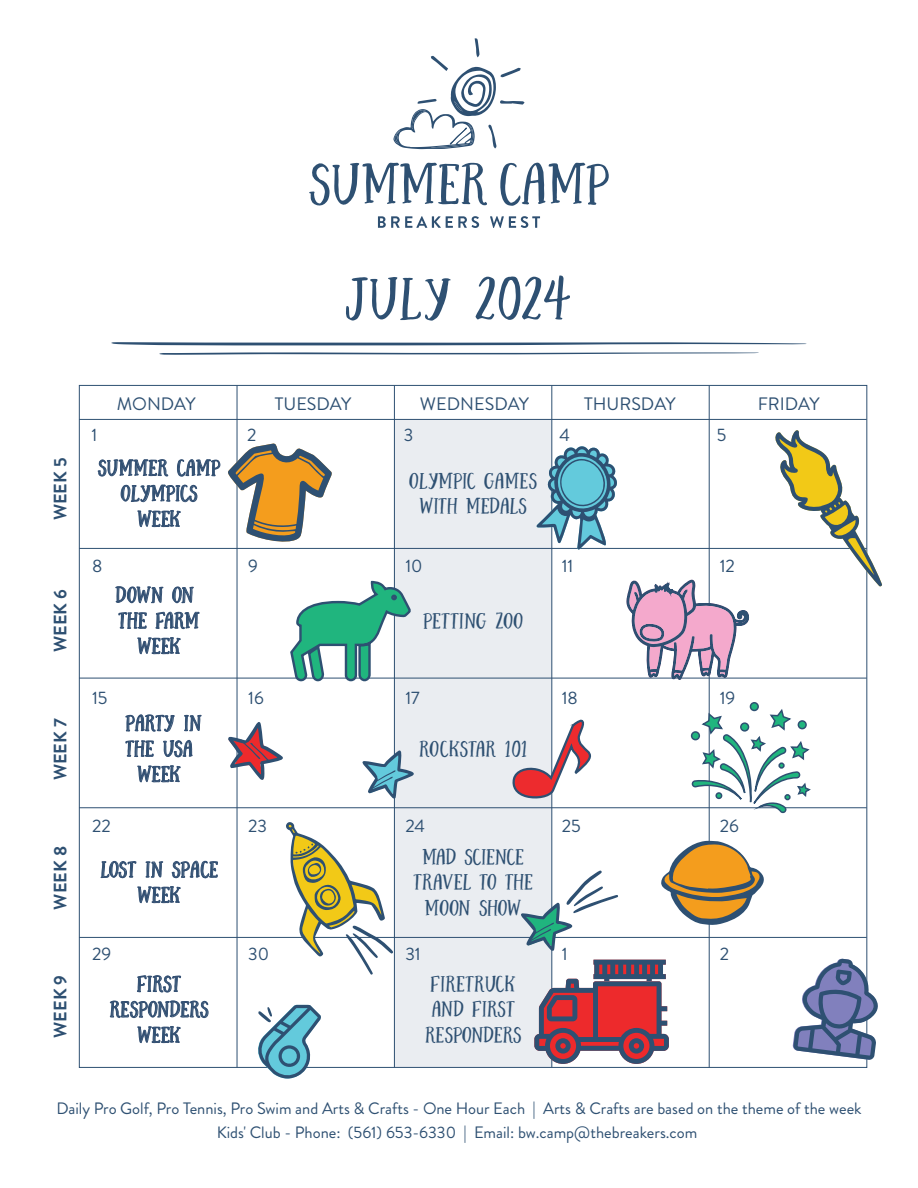
<style>
.page{position:relative;width:918px;height:1188px;background:#fff}
.page>*{position:absolute;margin:0;border:0;box-sizing:border-box;transform-origin:0 0}
.t1{font:67.5px "Angie Makes Funfetti";color:#2e5072}
.t2{font:25.5px/25.5px "Angie Makes Funfetti";letter-spacing:.01em;color:#2e5072;text-align:center}
.t3{font:18px "Brandon Grotesque";color:#2e5072}
.t4{font:700 18px "Brandon Grotesque";color:#2e5072}
.t5{font:16.5px/24px "Brandon Grotesque";color:#2e5072;text-align:center}
</style>
<div class="page">
<div style="left:394px;top:419px;width:158px;height:648px;background:#eaedf1"></div>
<hr style="left:79px;top:548px;width:788px;height:1px;background:#2e5072">
<hr style="left:79px;top:678px;width:788px;height:1px;background:#2e5072">
<hr style="left:79px;top:807px;width:788px;height:1px;background:#2e5072">
<hr style="left:79px;top:937px;width:788px;height:1px;background:#2e5072">
<hr style="left:237px;top:385px;width:1px;height:682px;background:#2e5072">
<hr style="left:394px;top:385px;width:1px;height:682px;background:#2e5072">
<hr style="left:551px;top:385px;width:1px;height:682px;background:#2e5072">
<hr style="left:709px;top:385px;width:1px;height:682px;background:#2e5072">
<hr style="left:79px;top:419px;width:788px;height:1px;background:#2e5072">
<svg style="left:309px;top:162px;width:178px;height:44px"></svg>
<svg style="left:500px;top:163px;width:109px;height:43px"></svg>
<svg style="left:393px;top:38px;width:132px;height:111px"></svg>
<svg style="left:378px;top:216px;width:101px;height:12px"></svg>
<svg style="left:490px;top:216px;width:50px;height:12px"></svg>
<svg style="left:111px;top:342px;width:696px;height:3px;background:#6c839b"></svg>
<svg style="left:159px;top:352px;width:600px;height:3px;background:#9aaabb"></svg>
<svg style="left:97px;top:459px;width:124px;height:90px"></svg>
<svg style="left:115px;top:586px;width:87px;height:197px"></svg>
<svg style="left:100px;top:860px;width:118px;height:44px"></svg>
<svg style="left:110px;top:975px;width:99px;height:69px"></svg>
<svg style="left:512px;top:720px;width:79px;height:81px"></svg>
<svg style="left:228px;top:721px;width:55px;height:60px"></svg>
<svg style="left:289px;top:582px;width:124px;height:101px"></svg>
<svg style="left:362px;top:750px;width:52px;height:49px"></svg>
<svg style="left:285px;top:822px;width:108px;height:153px"></svg>
<svg style="left:520px;top:870px;width:98px;height:81px"></svg>
<svg style="left:536px;top:445px;width:82px;height:105px"></svg>
<svg style="left:769px;top:429px;width:113px;height:158px"></svg>
<svg style="left:228px;top:442px;width:104px;height:103px"></svg>
<div style="left:750px;top:703px;width:8px;height:7px;background:#20b57e;border-radius:50%"></div>
<svg style="left:661px;top:707px;width:152px;height:222px"></svg>
<div style="left:740px;top:722px;width:9px;height:10px;border:2px solid #2e5072;border-radius:50%"></div>
<div style="left:715px;top:792px;width:7px;height:7px;border:2px solid #2e5072;border-radius:50%"></div>
<div style="left:691px;top:731px;width:9px;height:9px;border:2px solid #2e5072;border-radius:50%"></div>
<div style="left:750px;top:702px;width:9px;height:9px;border:2px solid #2e5072;border-radius:50%"></div>
<div style="left:798px;top:720px;width:9px;height:9px;border:2px solid #2e5072;border-radius:50%"></div>
<div style="left:784px;top:794px;width:7px;height:6px;border:2px solid #2e5072;border-radius:50%"></div>
<div style="left:778px;top:762px;width:7px;height:7px;border:2px solid #2e5072;border-radius:50%"></div>
<svg style="left:626px;top:444px;width:125px;height:252px"></svg>
<svg style="left:534px;top:960px;width:135px;height:104px"></svg>
<svg style="left:792px;top:959px;width:86px;height:101px"></svg>
<svg style="left:257px;top:1005px;width:64px;height:74px"></svg>
<h1 class="t1" style="left:347px;top:267px;width:227px">JULY 2024</h1>
<p class="t3" style="left:117px;top:392px;width:80px">MONDAY</p>
<p class="t3" style="left:275px;top:392px;width:78px">TUESDAY</p>
<p class="t3" style="left:420px;top:392px;width:111px">WEDNESDAY</p>
<p class="t3" style="left:584px;top:392px;width:93px">THURSDAY</p>
<p class="t3" style="left:758px;top:392px;width:63px">FRIDAY</p>
<p class="t4" style="left:48px;top:520px;width:64px;rotate:-90deg">WEEK 5</p>
<p class="t4" style="left:48px;top:652px;width:64px;rotate:-90deg">WEEK 6</p>
<p class="t4" style="left:48px;top:780px;width:63px;rotate:-90deg">WEEK 7</p>
<p class="t4" style="left:48px;top:910px;width:65px;rotate:-90deg">WEEK 8</p>
<p class="t4" style="left:48px;top:1038px;width:64px;rotate:-90deg">WEEK 9</p>
<p class="t3" style="left:92px;top:422px;width:7px">1</p>
<p class="t3" style="left:247px;top:422px;width:11px">2</p>
<p class="t3" style="left:404px;top:422px;width:11px">3</p>
<p class="t3" style="left:560px;top:422px;width:12px">4</p>
<p class="t3" style="left:717px;top:422px;width:11px">5</p>
<p class="t2" style="left:98px;top:455px;width:123px">SUMMER CAMP<br>OLYMPICS<br>WEEK</p>
<p class="t2" style="left:410px;top:467px;width:129px">OLYMPIC GAMES<br>WITH MEDALS</p>
<p class="t3" style="left:92px;top:554px;width:12px">8</p>
<p class="t3" style="left:248px;top:554px;width:11px">9</p>
<p class="t3" style="left:405px;top:554px;width:19px">10</p>
<p class="t3" style="left:562px;top:554px;width:13px">11</p>
<p class="t3" style="left:720px;top:554px;width:17px">12</p>
<p class="t2" style="left:116px;top:582px;width:85px">DOWN ON<br>THE FARM<br>WEEK</p>
<p class="t2" style="left:424px;top:607px;width:101px">PETTING ZOO</p>
<p class="t3" style="left:92px;top:686px;width:17px">15</p>
<p class="t3" style="left:248px;top:686px;width:17px">16</p>
<p class="t3" style="left:405px;top:686px;width:16px">17</p>
<p class="t3" style="left:562px;top:686px;width:18px">18</p>
<p class="t3" style="left:720px;top:686px;width:17px">19</p>
<p class="t2" style="left:126px;top:710px;width:77px">PARTY IN<br>THE USA<br>WEEK</p>
<p class="t2" style="left:419px;top:735px;width:110px">ROCKSTAR 101</p>
<p class="t3" style="left:92px;top:814px;width:20px">22</p>
<p class="t3" style="left:248px;top:814px;width:20px">23</p>
<p class="t3" style="left:405px;top:814px;width:21px">24</p>
<p class="t3" style="left:562px;top:814px;width:20px">25</p>
<p class="t3" style="left:720px;top:814px;width:21px">26</p>
<p class="t2" style="left:101px;top:856px;width:119px">LOST IN SPACE<br>WEEK</p>
<p class="t2" style="left:414px;top:843px;width:121px">MAD SCIENCE<br>TRAVEL TO THE<br>MOON SHOW</p>
<p class="t3" style="left:92px;top:941px;width:21px">29</p>
<p class="t3" style="left:248px;top:941px;width:22px">30</p>
<p class="t3" style="left:405px;top:941px;width:17px">31</p>
<p class="t3" style="left:562px;top:941px;width:7px">1</p>
<p class="t3" style="left:720px;top:941px;width:11px">2</p>
<p class="t2" style="left:110px;top:971px;width:100px">FIRST<br>RESPONDERS<br>WEEK</p>
<p class="t2" style="left:425px;top:971px;width:98px;text-align:left">FIRETRUCK<br>AND FIRST<br>RESPONDERS</p>
<p class="t5" style="left:56px;top:1097px;width:807px">Daily Pro Golf, Pro Tennis, Pro Swim and Arts &amp; Crafts - One Hour Each | Arts &amp; Crafts are based on the theme of the week<br>Kids' Club - Phone: (561) 653-6330 | Email: bw.camp@thebreakers.com</p>
</div>
